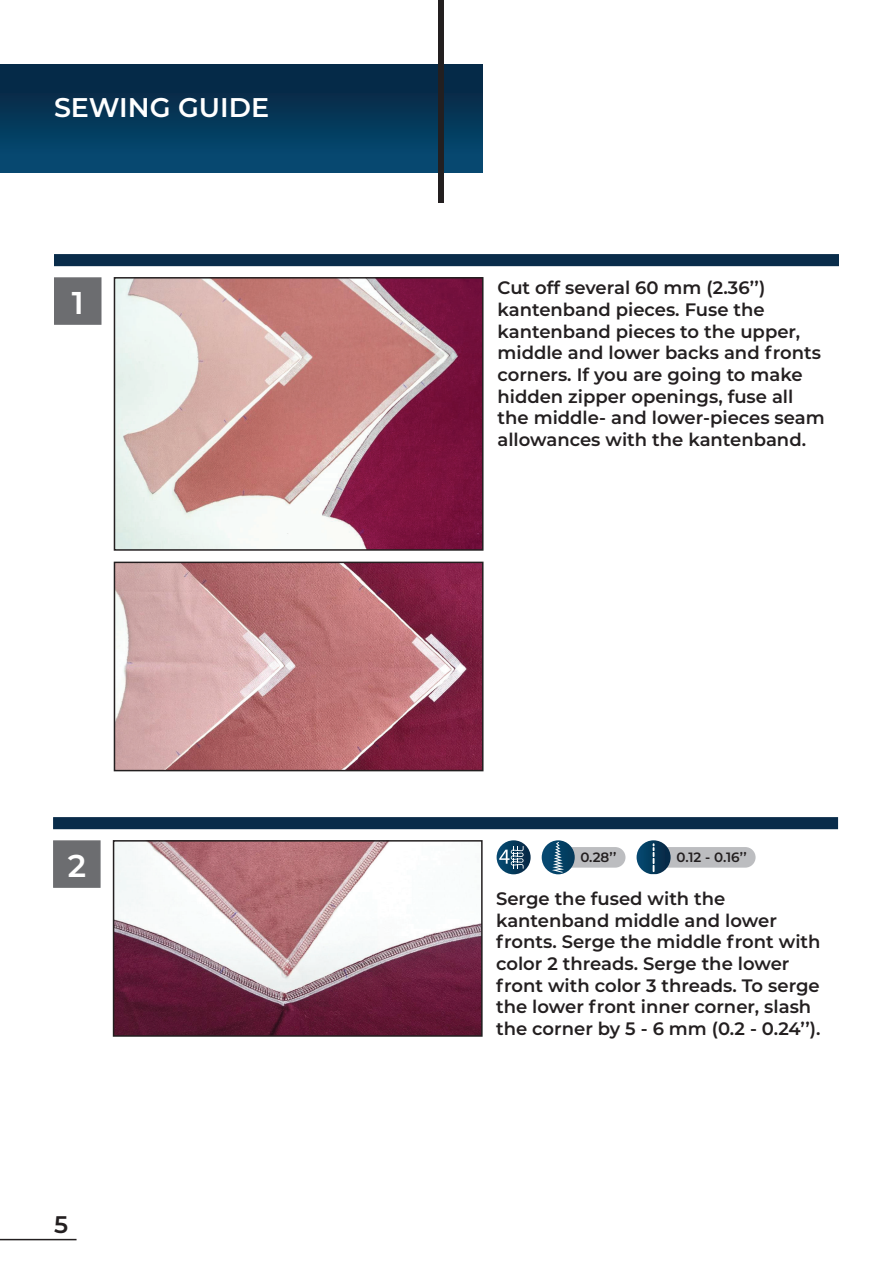
<style>
.page{position:relative;width:893px;height:1263px;background:#fff}
.page>*{position:absolute;margin:0;border:0;box-sizing:border-box;transform-origin:0 0}
.t1{font:600 31.5px "Montserrat";color:#fff}
.t2{font:600 27px "Montserrat";color:#fff}
.t3{font:600 24px "Montserrat";color:#231f20}
.t4{font:600 18px/21.6px "Montserrat";color:#231f20}
.t5{font:600 13.5px "Montserrat";color:#231f20}
</style>
<div class="page">
<hr style="left:0;top:1239px;width:77px;height:1px;background:#231f20">
<div style="left:0;top:65px;width:483px;height:107px;background:linear-gradient(to bottom,#06243f,#064c74)"></div>
<div style="left:439px;top:0;width:5px;height:202px;background:#231f20"></div>
<div style="left:54px;top:254px;width:785px;height:12px;background:#092c4a;border:2px solid #092c4a"></div>
<div style="left:54px;top:277px;width:48px;height:48px;background:#6c6d70;border:2px solid #6c6d70"></div>
<img style="left:117px;top:280px;width:363px;height:268px">
<div style="left:114px;top:277px;width:369px;height:274px;border:2px solid #231f20"></div>
<img style="left:117px;top:565px;width:363px;height:203px">
<div style="left:114px;top:562px;width:369px;height:209px;border:2px solid #231f20"></div>
<div style="left:53px;top:817px;width:785px;height:12px;background:#092c4a;border:2px solid #092c4a"></div>
<div style="left:53px;top:840px;width:48px;height:48px;background:#6c6d70;border:2px solid #6c6d70"></div>
<img style="left:116px;top:843px;width:364px;height:191px">
<div style="left:113px;top:840px;width:370px;height:197px;border:2px solid #231f20"></div>
<svg style="left:637px;top:840px;width:119px;height:34px"></svg>
<svg style="left:542px;top:840px;width:83px;height:34px"></svg>
<svg style="left:497px;top:840px;width:34px;height:34px"></svg>
<svg style="left:499px;top:846px;width:25px;height:22px"></svg>
<h2 class="t2" style="left:54px;top:88px;width:217px">SEWING GUIDE</h2>
<h1 class="t1" style="left:72px;top:281px;width:14px">1</h1>
<p class="t4" style="left:497px;top:276px;width:329px">Cut off several 60 mm (2.36’’) kantenband pieces. Fuse the kantenband pieces to the upper, middle and lower backs and fronts corners. If you are going to make hidden zipper openings, fuse all the middle- and lower-pieces seam allowances with the kantenband.</p>
<h1 class="t1" style="left:68px;top:844px;width:20px">2</h1>
<p class="t5" style="left:580px;top:848px;width:38px">0.28’’</p>
<p class="t5" style="left:676px;top:848px;width:72px">0.12 - 0.16’’</p>
<h3 class="t3" style="left:54px;top:1207px;width:16px">5</h3>
<p class="t4" style="left:496px;top:887px;width:326px">Serge the fused with the kantenband middle and lower fronts. Serge the middle front with color 2 threads. Serge the lower front with color 3 threads. To serge the lower front inner corner, slash the corner by 5 - 6 mm (0.2 - 0.24’’).</p>
</div>
